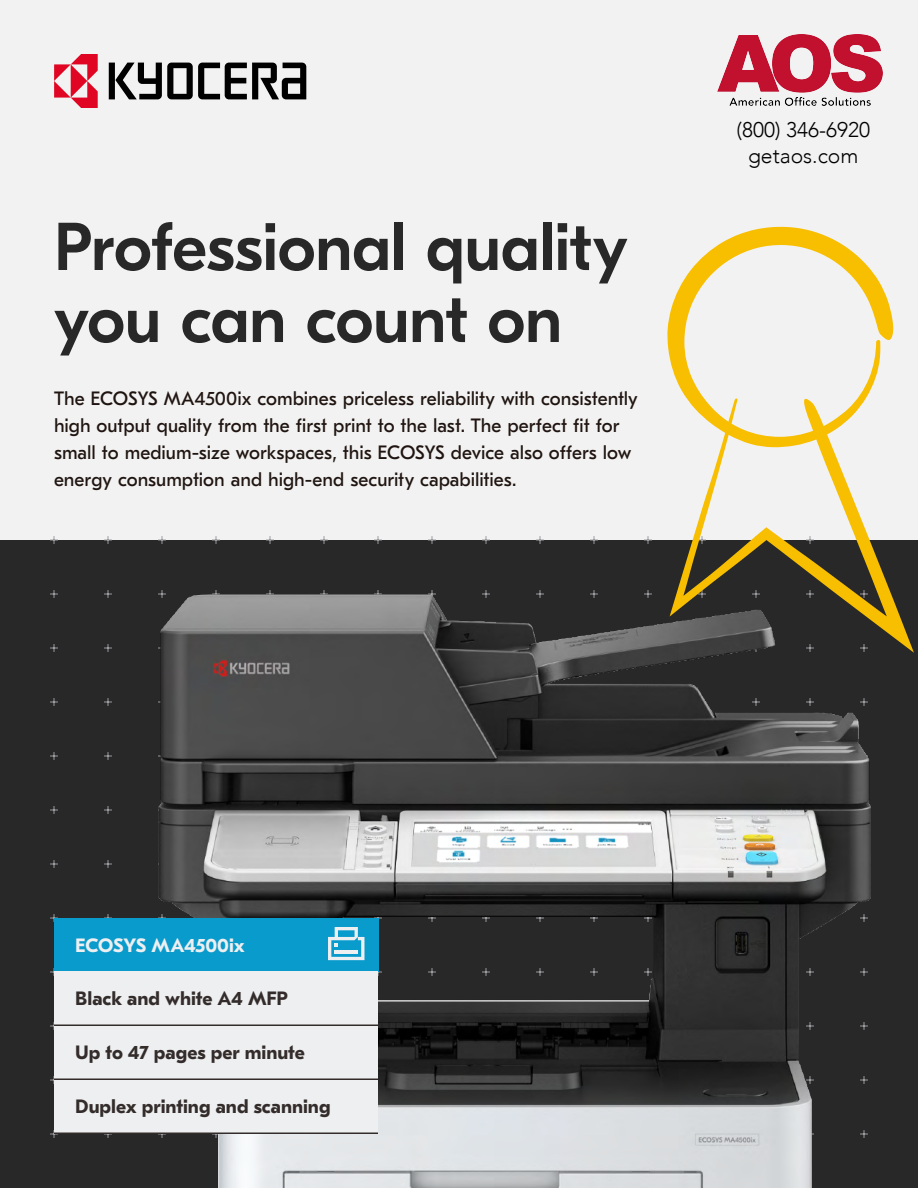
<style>
.page{position:relative;width:918px;height:1188px;background:#f2f2f2}
.page>*{position:absolute;margin:0;border:0;box-sizing:border-box;transform-origin:0 0}
.t1{font:500 67.5px/72px "GT Eesti Pro Display";letter-spacing:-.01em;color:#282828}
.t2{font:300 21.15px/25.3px "Avenir";color:#000;text-align:center}
.t3{font:19.35px/27px "GT Eesti Pro Text";color:#1f1410}
.t4{font:700 19.35px "GT Eesti Pro Text";color:#332c2b}
.t5{font:700 19.35px "GT Eesti Pro Text";letter-spacing:-.005em;color:#eeeff1}
</style>
<div class="page">
<div style="left:0;top:540px;width:918px;height:648px;background:#282828"></div>
<svg style="left:109px;top:63px;width:197px;height:36px"></svg>
<svg style="left:54px;top:54px;width:44px;height:54px"></svg>
<img style="left:158px;top:590px;width:713px;height:598px">
<div style="left:54px;top:918px;width:324px;height:53px;background:#0a9bcd"></div>
<div style="left:54px;top:1025px;width:324px;height:54px;background:#eeeff1"></div>
<div style="left:54px;top:1079px;width:324px;height:54px;background:#eeeff1"></div>
<div style="left:54px;top:971px;width:324px;height:54px;background:#eeeff1"></div>
<hr style="left:54px;top:1024px;width:324px;height:2px;background:#332c2b">
<hr style="left:54px;top:1078px;width:324px;height:2px;background:#332c2b">
<hr style="left:54px;top:1132px;width:324px;height:2px;background:#332c2b">
<svg style="left:328px;top:927px;width:36px;height:33px"></svg>
<svg style="left:667px;top:227px;width:247px;height:426px"></svg>
<img style="left:718px;top:34px;width:165px;height:72px">
<h1 class="t1" style="left:54px;top:213px;width:575px">Professional quality you can count on</h1>
<p class="t3" style="left:54px;top:385px;width:585px">The ECOSYS MA4500ix combines priceless reliability with consistently high output quality from the first print to the last. The perfect fit for small to medium-size workspaces, this ECOSYS device also offers low energy consumption and high-end security capabilities.</p>
<p class="t2" style="left:737px;top:117px;width:135px">(800) 346-6920 getaos.com</p>
<p class="t5" style="left:75px;top:935px;width:171px">ECOSYS MA4500ix</p>
<p class="t4" style="left:75px;top:988px;width:214px">Black and white A4 MFP</p>
<p class="t4" style="left:75px;top:1042px;width:231px">Up to 47 pages per minute</p>
<p class="t4" style="left:75px;top:1096px;width:257px">Duplex printing and scanning</p>
</div>
